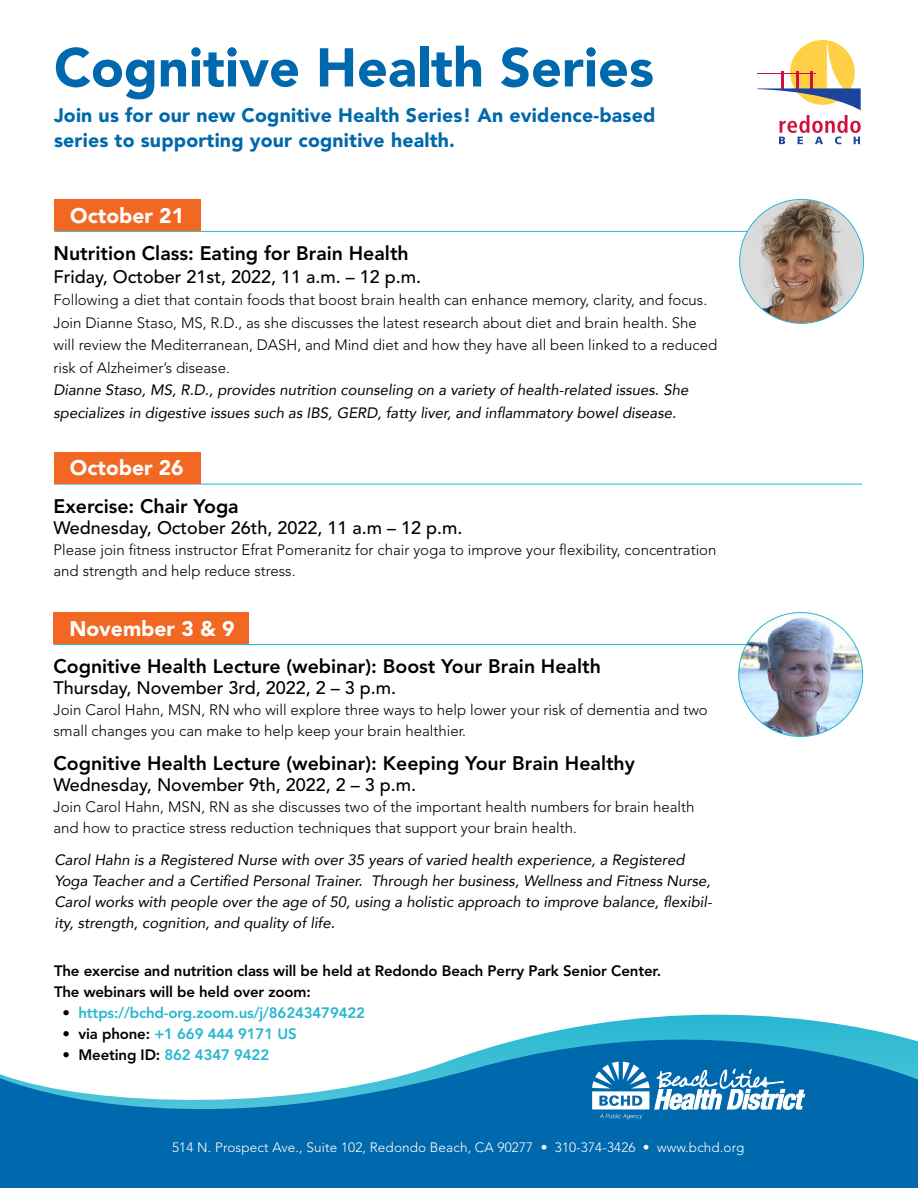
<style>
.page{position:relative;width:918px;height:1188px;background:#fff}
.page>*{position:absolute;margin:0;border:0;box-sizing:border-box;transform-origin:0 0}
.t1{font:900 54px "Avenir";color:#0068ac}
.t2{font:900 21px "Avenir";color:#fff}
.t3{font:800 19.5px "Avenir";color:#000}
.t4{font:900 19.5px/25.5px "Avenir";letter-spacing:.01em;color:#0068ac}
.t5{font:500 18px "Avenir";color:#000}
.t6{font:300 15px/21px "Avenir";color:#000}
.t7{font:italic 15px/21px "Avenir";color:#000}
.t8{font:800 15px/21px "Avenir";letter-spacing:-.01em;color:#000}
.t9{font:800 15px "Avenir";letter-spacing:-.01em;color:#25b7d1}
.t10{font:300 13.5px "Avenir";letter-spacing:.01em;color:#fff}
.s1{color:#000}
.s2{color:#25b7d1}
</style>
<div class="page">
<hr style="left:54px;top:484px;width:808px;height:1px;background:#25b7d1">
<div style="left:54px;top:452px;width:147px;height:32px;background:#f26722"></div>
<hr style="left:54px;top:231px;width:725px;height:1px;background:#25b7d1">
<div style="left:54px;top:199px;width:147px;height:32px;background:#f26722"></div>
<img style="left:740px;top:199px;width:124px;height:124px;border-radius:62px">
<hr style="left:53px;top:644px;width:725px;height:1px;background:#25b7d1">
<div style="left:53px;top:613px;width:196px;height:31px;background:#f26722"></div>
<img style="left:739px;top:613px;width:124px;height:123px;border-radius:62px">
<svg style="left:758px;top:40px;width:103px;height:104px"></svg>
<svg style="left:0;top:1014px;width:918px;height:174px;fill:#0068ac"></svg>
<svg style="left:592px;top:1062px;width:213px;height:57px"></svg>
<h1 class="t1" style="left:54px;top:35px;width:601px">Cognitive Health Series</h1>
<h3 class="t4" style="left:54px;top:102px;width:603px">Join us for our new Cognitive Health Series! An evidence-based series to supporting your cognitive health.</h3>
<h2 class="t2" style="left:70px;top:203px;width:115px">October 21</h2>
<h3 class="t3" style="left:53px;top:242px;width:357px">Nutrition Class: Eating for Brain Health</h3>
<p class="t5" style="left:53px;top:266px;width:369px">Friday, October 21st, 2022, 11 a.m. – 12 p.m.</p>
<p class="t6" style="left:53px;top:289px;width:665px;line-height:22.5px">Following a diet that contain foods that boost brain health can enhance memory, clarity, and focus.<br>Join Dianne Staso, MS, R.D., as she discusses the latest research about diet and brain health. She will review the Mediterranean, DASH, and Mind diet and how they have all been linked to a reduced risk of Alzheimer’s disease.</p>
<p class="t7" style="left:53px;top:379px;width:636px;line-height:22.5px">Dianne Staso, MS, R.D., provides nutrition counseling on a variety of health-related issues. She specializes in digestive issues such as IBS, GERD, fatty liver, and inflammatory bowel disease.</p>
<h2 class="t2" style="left:70px;top:455px;width:115px">October 26</h2>
<h3 class="t3" style="left:53px;top:494px;width:187px">Exercise: Chair Yoga</h3>
<p class="t5" style="left:53px;top:517px;width:410px">Wednesday, October 26th, 2022, 11 a.m – 12 p.m.</p>
<p class="t6" style="left:53px;top:539px;width:665px">Please join fitness instructor Efrat Pomeranitz for chair yoga to improve your flexibility, concentration and strength and help reduce stress.</p>
<h2 class="t2" style="left:69px;top:616px;width:167px">November 3 &amp; 9</h2>
<h3 class="t3" style="left:53px;top:655px;width:549px">Cognitive Health Lecture (webinar): Boost Your Brain Health</h3>
<p class="t5" style="left:53px;top:678px;width:344px">Thursday, November 3rd, 2022, 2 – 3 p.m.</p>
<p class="t6" style="left:53px;top:700px;width:656px">Join Carol Hahn, MSN, RN who will explore three ways to help lower your risk of dementia and two small changes you can make to help keep your brain healthier.</p>
<h3 class="t3" style="left:53px;top:752px;width:583px">Cognitive Health Lecture (webinar): Keeping Your Brain Healthy</h3>
<p class="t5" style="left:53px;top:775px;width:364px">Wednesday, November 9th, 2022, 2 – 3 p.m.</p>
<p class="t6" style="left:53px;top:797px;width:642px">Join Carol Hahn, MSN, RN as she discusses two of the important health numbers for brain health and how to practice stress reduction techniques that support your brain health.</p>
<p class="t7" style="left:54px;top:849px;width:659px">Carol Hahn is a Registered Nurse with over 35 years of varied health experience, a Registered Yoga Teacher and a Certified Personal Trainer. Through her business, Wellness and Fitness Nurse, Carol works with people over the age of 50, using a holistic approach to improve balance, flexibil&shy;ity, strength, cognition, and quality of life.</p>
<p class="t8" style="left:54px;top:960px;width:609px">The exercise and nutrition class will be held at Redondo Beach Perry Park Senior Center.<br>The webinars will be held over zoom:</p>
<p class="t9" style="left:63px;top:1004px;width:304px"><span class="s1">•</span> https://bchd-org.zoom.us/j/86243479422</p>
<p class="t9" style="left:63px;top:1025px;width:236px"><span class="s1">• via phone:</span> +1 669 444 9171 US</p>
<p class="t8" style="left:63px;top:1044px;width:208px">• Meeting ID: <span class="s2">862 4347 9422</span></p>
<p class="t10" style="left:172px;top:1140px;width:574px">514 N. Prospect Ave., Suite 102, Redondo Beach, CA 90277 • 310-374-3426 • www.bchd.org</p>
</div>
